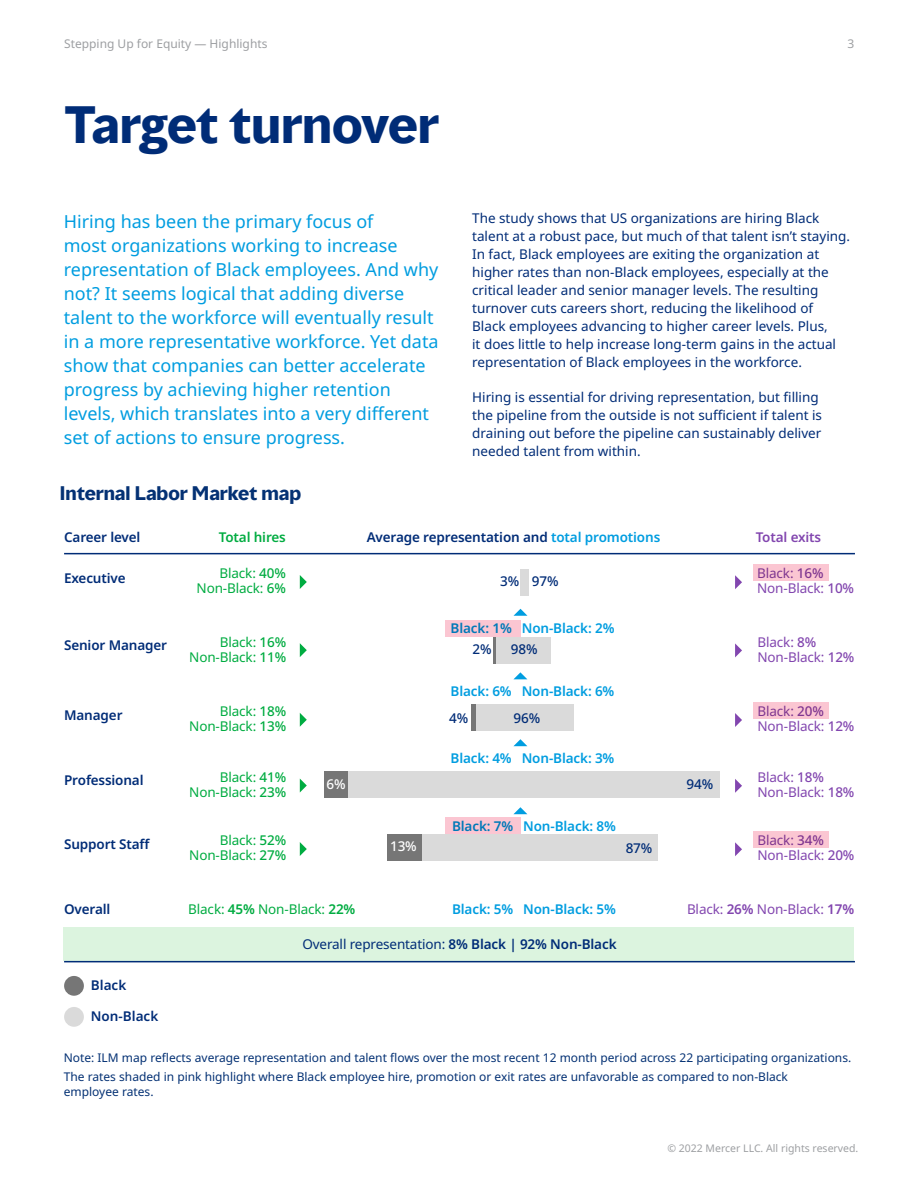
<style>
.page{position:relative;width:918px;height:1188px;background:#fff}
.page>*{position:absolute;margin:0;border:0;box-sizing:border-box;transform-origin:0 0}
.t1{font:700 48px "MMC Display";color:#002c77}
.Body_copy{font:18px/24px "Noto Sans";color:#009de0}
.t2{font:700 18px "MMC Display";color:#043174}
.Body_copy-2{font:13.5px/18px "Noto Sans";color:#002c77}
.t3{font:13.5px/15px "Noto Sans";letter-spacing:-.01em;color:#8246af}
.t4{font:13.5px/15px "Noto Sans";letter-spacing:-.01em;color:#00ac41;text-align:right}
.t5{font:600 13.5px "Noto Sans";letter-spacing:-.01em;color:#002c77}
.t6{font:600 13.5px "Noto Sans";letter-spacing:-.01em;color:#009de0}
.t7{font:500 13.5px "Noto Sans";letter-spacing:-.01em;color:#002c77}
.t8{font:600 13.5px "Noto Sans";letter-spacing:-.01em;color:#00ac41}
.t9{font:600 13.5px "Noto Sans";letter-spacing:-.01em;color:#8246af}
.t10{font:500 13.5px "Noto Sans";color:#fff}
.t11{font:12px/15px "Noto Sans";color:#043174}
.t12{font:12px "Noto Sans";color:#9d9fa2}
.t13{font:10.5px "Noto Sans";color:#9d9fa2}
.s1{color:#009de0}
.s2{font-weight:500}
.s3{font-weight:600}
</style>
<div class="page">
<div style="left:63px;top:928px;width:791px;height:33px;background:#dcf4df"></div>
<hr style="left:64px;top:553px;width:790px;height:1px;background:#002c77">
<hr style="left:64px;top:961px;width:790px;height:1px;background:#002c77">
<svg style="left:513px;top:739px;width:14px;height:7px"></svg>
<svg style="left:514px;top:672px;width:13px;height:7px"></svg>
<svg style="left:735px;top:643px;width:7px;height:14px"></svg>
<svg style="left:735px;top:779px;width:7px;height:14px"></svg>
<svg style="left:735px;top:842px;width:7px;height:14px"></svg>
<svg style="left:735px;top:713px;width:7px;height:14px"></svg>
<svg style="left:513px;top:807px;width:14px;height:7px"></svg>
<svg style="left:514px;top:609px;width:13px;height:7px"></svg>
<svg style="left:735px;top:575px;width:7px;height:14px"></svg>
<svg style="left:300px;top:643px;width:7px;height:14px"></svg>
<svg style="left:300px;top:779px;width:7px;height:14px"></svg>
<svg style="left:300px;top:842px;width:7px;height:14px"></svg>
<svg style="left:300px;top:713px;width:7px;height:14px"></svg>
<svg style="left:300px;top:575px;width:7px;height:14px"></svg>
<div style="left:445px;top:620px;width:75px;height:17px;background:#fbc6d2"></div>
<div style="left:753px;top:564px;width:76px;height:17px;background:#fbc6d2"></div>
<div style="left:753px;top:702px;width:76px;height:16px;background:#fbc6d2"></div>
<div style="left:753px;top:831px;width:76px;height:17px;background:#fbc6d2"></div>
<div style="left:445px;top:817px;width:75px;height:17px;background:#fbc6d2"></div>
<div style="left:496px;top:637px;width:54px;height:27px;background:#dadada"></div>
<div style="left:520px;top:569px;width:9px;height:27px;background:#dadada"></div>
<hr style="left:493px;top:637px;width:3px;height:27px;background:#767676">
<div style="left:476px;top:704px;width:98px;height:27px;background:#dadada"></div>
<div style="left:471px;top:704px;width:5px;height:27px;background:#767676"></div>
<div style="left:348px;top:771px;width:372px;height:27px;background:#dadada"></div>
<div style="left:325px;top:771px;width:23px;height:27px;background:#767676"></div>
<div style="left:422px;top:834px;width:236px;height:27px;background:#dadada"></div>
<div style="left:387px;top:834px;width:35px;height:27px;background:#767676"></div>
<div style="left:64px;top:976px;width:20px;height:20px;background:#767676;border-radius:50%"></div>
<div style="left:64px;top:1007px;width:20px;height:20px;background:#dadada;border-radius:50%"></div>
<p class="t12" style="left:64px;top:35px;width:205px">Stepping Up for Equity — Highlights</p>
<p class="t12" style="left:847px;top:35px;width:8px">3</p>
<h1 class="t1" style="left:64px;top:93px;width:377px">Target turnover</h1>
<p class="Body_copy" style="left:64px;top:210px;width:376px">Hiring has been the primary focus of<br>most organizations working to increase representation of Black employees. And why not? It seems logical that adding diverse talent to the workforce will eventually result in a more representative workforce. Yet data show that companies can better accelerate progress by achieving higher retention levels, which translates into a very different set of actions to ensure progress.</p>
<p class="Body_copy-2" style="left:472px;top:209px;width:379px">The study shows that US organizations are hiring Black talent at a robust pace, but much of that talent isn’t staying.<br>In fact, Black employees are exiting the organization at higher rates than non-Black employees, especially at the critical leader and senior manager levels. The resulting turnover cuts careers short, reducing the likelihood of Black employees advancing to higher career levels. Plus,<br>it does little to help increase long-term gains in the actual representation of Black employees in the workforce.</p>
<p class="Body_copy-2" style="left:472px;top:388px;width:351px">Hiring is essential for driving representation, but filling the pipeline from the outside is not sufficient if talent is draining out before the pipeline can sustainably deliver needed talent from within.</p>
<p class="t2" style="left:60px;top:481px;width:243px">Internal Labor Market map</p>
<p class="t5" style="left:64px;top:527px;width:78px">Career level</p>
<p class="t5" style="left:64px;top:568px;width:63px">Executive</p>
<p class="t8" style="left:219px;top:527px;width:69px">Total hires</p>
<p class="t5" style="left:367px;top:527px;width:295px">Average representation and <span class="s1">total promotions</span></p>
<p class="t9" style="left:756px;top:527px;width:67px">Total exits</p>
<p class="t7" style="left:500px;top:571px;width:21px">3%</p>
<p class="t4" style="left:197px;top:566px;width:91px">Black: <span class="s2">40%<br></span>Non-Black: <span class="s2">6%</span></p>
<p class="t7" style="left:532px;top:571px;width:28px">97%</p>
<p class="t3" style="left:757px;top:566px;width:98px">Black: <span class="s2">16%<br></span>Non-Black: <span class="s2">10%</span></p>
<p class="t6" style="left:451px;top:618px;width:165px">Black: 1% Non-Black: 2%</p>
<p class="t5" style="left:64px;top:636px;width:105px">Senior Manager</p>
<p class="t4" style="left:189px;top:635px;width:98px">Black: <span class="s2">16%<br></span>Non-Black: <span class="s2">11%</span></p>
<p class="t7" style="left:473px;top:639px;width:21px">2%</p>
<p class="t7" style="left:511px;top:639px;width:28px">98%</p>
<p class="t3" style="left:758px;top:635px;width:98px">Black: <span class="s2">8%<br></span>Non-Black: <span class="s2">12%</span></p>
<p class="t6" style="left:451px;top:681px;width:165px">Black: 6% Non-Black: 6%</p>
<p class="t5" style="left:64px;top:706px;width:60px">Manager</p>
<p class="t4" style="left:189px;top:704px;width:98px">Black: <span class="s2">18%<br></span>Non-Black: <span class="s2">13%</span></p>
<p class="t7" style="left:449px;top:709px;width:21px">4%</p>
<p class="t7" style="left:514px;top:709px;width:28px">96%</p>
<p class="t3" style="left:758px;top:704px;width:98px">Black: <span class="s2">20%<br></span>Non-Black: <span class="s2">12%</span></p>
<p class="t6" style="left:451px;top:749px;width:165px">Black: 4% Non-Black: 3%</p>
<p class="t5" style="left:64px;top:770px;width:81px">Professional</p>
<p class="t5" style="left:64px;top:835px;width:87px">Support Staff</p>
<p class="t4" style="left:189px;top:770px;width:98px">Black: <span class="s2">41%<br></span>Non-Black: <span class="s2">23%</span></p>
<p class="t4" style="left:189px;top:833px;width:98px">Black: <span class="s2">52%<br></span>Non-Black: <span class="s2">27%</span></p>
<p class="t10" style="left:326px;top:774px;width:21px">6%</p>
<p class="t7" style="left:687px;top:774px;width:28px">94%</p>
<p class="t6" style="left:452px;top:816px;width:165px">Black: 7% Non-Black: 8%</p>
<p class="t10" style="left:390px;top:837px;width:28px">13%</p>
<p class="t7" style="left:626px;top:838px;width:28px">87%</p>
<p class="t3" style="left:758px;top:770px;width:98px">Black: <span class="s2">18%<br></span>Non-Black: <span class="s2">18%</span></p>
<p class="t3" style="left:758px;top:833px;width:98px">Black: <span class="s2">34%<br></span>Non-Black: <span class="s2">20%</span></p>
<p class="t6" style="left:452px;top:899px;width:165px">Black: 5% Non-Black: 5%</p>
<p class="t5" style="left:64px;top:899px;width:48px">Overall</p>
<p class="t4" style="left:188px;top:902px;width:169px">Black: <span class="s3">45%</span> Non-Black: <span class="s3">22%</span></p>
<p class="t3" style="left:687px;top:902px;width:169px">Black: <span class="s3">26%</span> Non-Black: <span class="s3">17%</span></p>
<p class="t5" style="left:91px;top:976px;width:37px">Black</p>
<p class="t5" style="left:91px;top:1007px;width:69px">Non-Black</p>
<p class="Body_copy-2" style="left:302px;top:936px;width:316px">Overall representation: <span class="s3">8% Black | 92% Non-Black</span></p>
<p class="t11" style="left:64px;top:1050px;width:789px">Note: ILM map reflects average representation and talent flows over the most recent 12 month period across 22 participating organizations.</p>
<p class="t11" style="left:64px;top:1069px;width:726px">The rates shaded in pink highlight where Black employee hire, promotion or exit rates are unfavorable as compared to non-Black employee rates.</p>
<p class="t13" style="left:667px;top:1141px;width:193px">© 2022 Mercer LLC. All rights reserved.</p>
</div>
